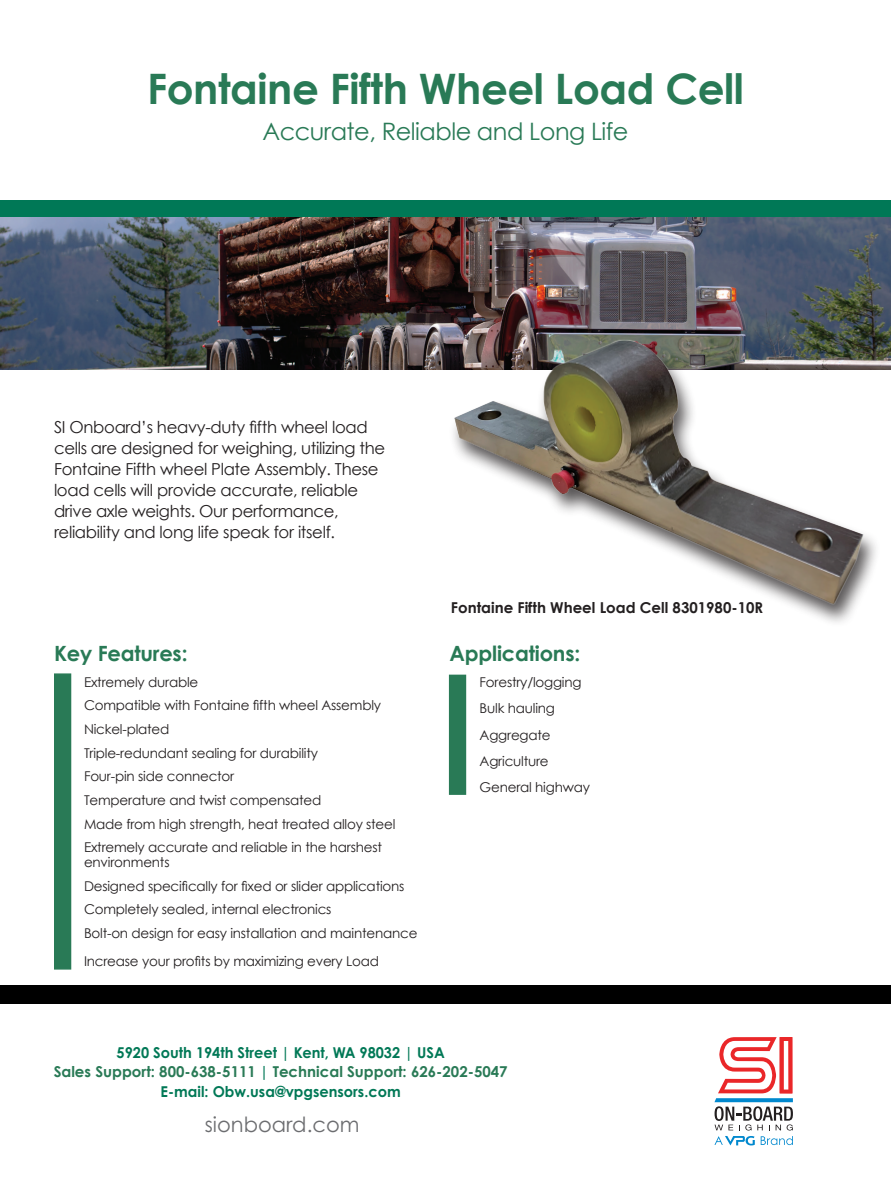
<style>
.page{position:relative;width:891px;height:1188px;background:#fff}
.page>*{position:absolute;margin:0;border:0;box-sizing:border-box;transform-origin:0 0}
.t1{font:700 42px "Century Gothic";letter-spacing:-.01em;color:#297a56}
.t2{font:24px "Century Gothic";letter-spacing:-.02em;color:#297a56}
.t3{font:700 21px "Century Gothic";letter-spacing:-.01em;color:#297a56}
.t4{font:21px "Century Gothic Pro";color:#6c6d70}
.t5{font:16.5px/21px "Century Gothic";letter-spacing:-.02em;color:#231f20}
.t6{font:700 15px "Century Gothic Pro";color:#007856}
.t7{font:700 15px "Century Gothic";color:#297a56}
.t8{font:700 15px "Century Gothic";color:#231f20}
.t9{font:13.5px/23.7px "Century Gothic";letter-spacing:-.015em;color:#231f20}
.s1{font-family:"Century Gothic Pro";color:#007856}
</style>
<div class="page">
<svg style="left:714px;top:1037px;width:79px;height:108px"></svg>
<div style="left:0;top:985px;width:891px;height:19px;background:#000"></div>
<img style="left:0;top:217px;width:891px;height:152px">
<div style="left:0;top:201px;width:891px;height:16px;background:#007856"></div>
<div style="left:54px;top:673px;width:17px;height:297px;background:#297a56"></div>
<div style="left:449px;top:675px;width:17px;height:120px;background:#297a56"></div>
<img style="left:417px;top:321px;width:468px;height:302px">
<h1 class="t1" style="left:147px;top:56px;width:598px">Fontaine Fifth Wheel Load Cell</h1>
<h2 class="t2" style="left:262px;top:114px;width:368px">Accurate, Reliable and Long Life</h2>
<p class="t5" style="left:54px;top:416px;width:333px">SI Onboard’s heavy-duty fifth wheel load cells are designed for weighing, utilizing the Fontaine Fifth wheel Plate Assembly. These load cells will provide accurate, reliable drive axle weights. Our performance, reliability and long life speak for itself.</p>
<h3 class="t3" style="left:54px;top:637px;width:135px">Key Features:</h3>
<p class="t9" style="left:84px;top:670px;width:313px">Extremely durable<br>Compatible with Fontaine fifth wheel Assembly Nickel-plated<br>Triple-redundant sealing for durability<br>Four-pin side connector<br>Temperature and twist compensated<br>Made from high strength, heat treated alloy steel Extremely accurate and reliable in the harshest</p>
<p class="t9" style="left:84px;top:850px;width:335px">environments<br>Designed specifically for fixed or slider applications Completely sealed, internal electronics<br>Bolt-on design for easy installation and maintenance</p>
<p class="t9" style="left:84px;top:949px;width:296px">Increase your profits by maximizing every Load</p>
<p class="t8" style="left:451px;top:596px;width:314px">Fontaine Fifth Wheel Load Cell 8301980-10R</p>
<h3 class="t3" style="left:450px;top:637px;width:132px">Applications:</h3>
<p class="t9" style="left:480px;top:669px;width:112px;line-height:26.2px">Forestry/logging<br>Bulk hauling<br>Aggregate<br>Agriculture<br>General highway</p>
<p class="t6" style="left:117px;top:1043px;width:330px">5920 South 194th Street | Kent, WA 98032 | USA</p>
<p class="t7" style="left:54px;top:1061px;width:455px">Sales Support: 800-638-5111 <span class="s1">|</span> Technical Support: 626-202-5047</p>
<p class="t6" style="left:161px;top:1082px;width:242px">E-mail: Obw.usa@vpgsensors.com</p>
<h3 class="t4" style="left:205px;top:1112px;width:156px">sionboard.com</h3>
</div>
